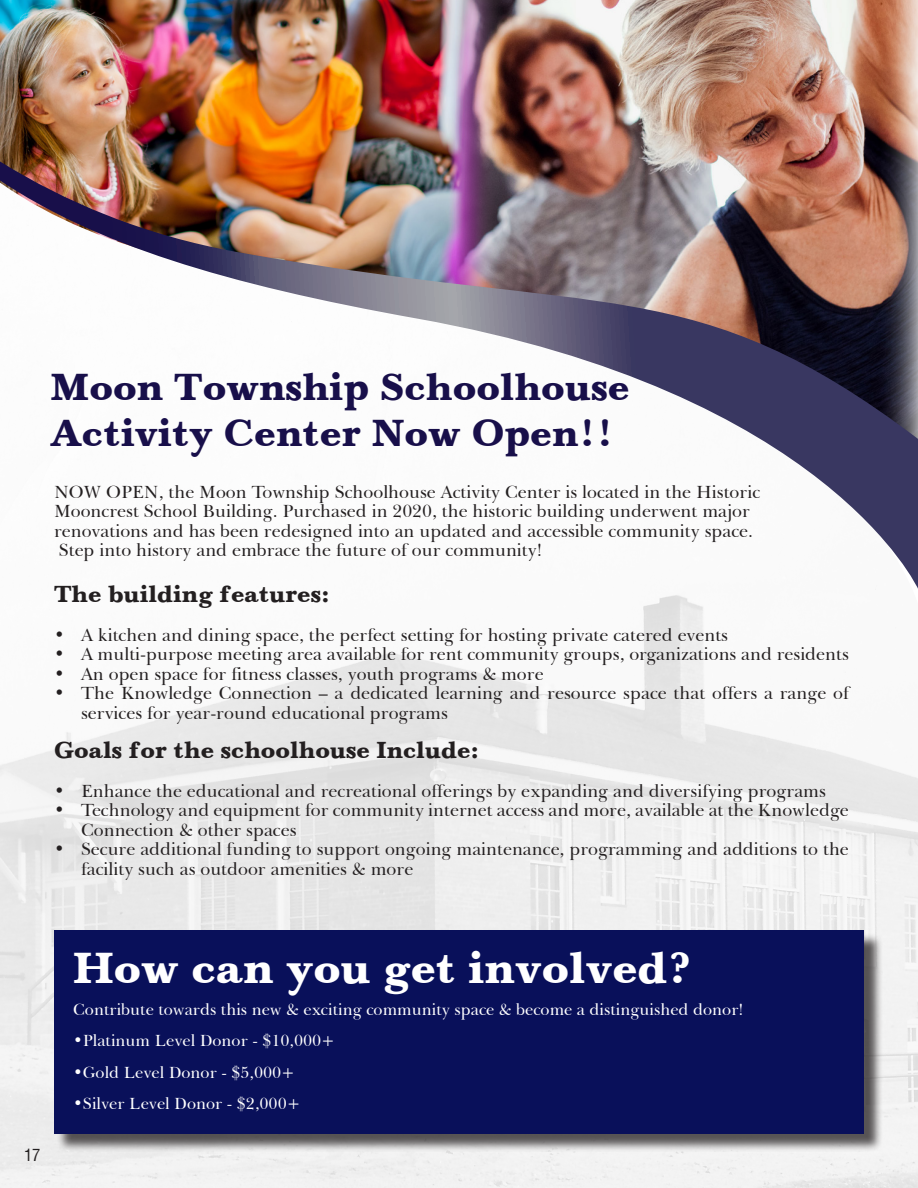
<style>
.page{position:relative;width:918px;height:1188px;background:#fff}
.page>*{position:absolute;margin:0;border:0;box-sizing:border-box;transform-origin:0 0}
.t1{font:45px "Baskerville";color:#fff}
.t2{font:39px "Baskerville";color:#180f4a}
.t3{font:24px "Baskerville";color:#231f20}
.t4{font:18px/19.5px "Baskerville BT";color:#231f20}
.t5{font:16.5px "Baskerville BT";color:#fff}
.t6{font:condensed 16.5px "Helvetica";color:#231f20}
</style>
<div class="page">
<img style="left:0;top:604px;width:918px;height:584px">
<img style="left:0;top:0;width:457px;height:161px">
<img style="left:457px;top:0;width:458px;height:161px">
<img style="left:0;top:161px;width:915px;height:422px">
<div style="left:56px;top:933px;width:827px;height:220px;background:#231f20;opacity:.75"></div>
<div style="left:54px;top:930px;width:810px;height:204px;background:#09105a"></div>
<svg style="left:915px;top:0;width:3px;height:589px;background:#97919c"></svg>
<div style="left:894px;top:874px;width:24px;height:314px;background:#231f20;opacity:.75"></div>
<p class="t2" style="left:51px;top:363px;width:581px">Moon Township Schoolhouse</p>
<p class="t2" style="left:51px;top:410px;width:565px">Activity Center Now Open!!</p>
<p class="t4" style="left:54px;top:482px;width:708px">NOW OPEN, the Moon Township Schoolhouse Activity Center is located in the Historic</p>
<p class="t4" style="left:54px;top:501px;width:697px">Mooncrest School Building. Purchased in 2020, the historic building underwent major</p>
<p class="t4" style="left:54px;top:521px;width:701px">renovations and has been redesigned into an updated and accessible community space.</p>
<p class="t4" style="left:59px;top:540px;width:485px">Step into history and embrace the future of our community!</p>
<p class="t3" style="left:54px;top:579px;width:277px">The building features:</p>
<p class="t4" style="left:54px;top:625px;width:676px">• A kitchen and dining space, the perfect setting for hosting private catered events</p>
<p class="t4" style="left:54px;top:644px;width:796px">• A multi-purpose meeting area available for rent community groups, organizations and residents</p>
<p class="t4" style="left:54px;top:664px;width:491px">• An open space for fitness classes, youth programs &amp; more</p>
<p class="t4" style="left:81px;top:683px;width:769px;text-indent:-27px">• The Knowledge Connection – a dedicated learning and resource space that offers a range of services for year-round educational programs</p>
<p class="t3" style="left:54px;top:735px;width:427px">Goals for the schoolhouse Include:</p>
<p class="t4" style="left:54px;top:781px;width:773px">• Enhance the educational and recreational offerings by expanding and diversifying programs</p>
<p class="t4" style="left:81px;top:800px;width:769px;text-indent:-27px">• Technology and equipment for community internet access and more, available at the Knowledge<br>Connection &amp; other spaces</p>
<p class="t4" style="left:81px;top:839px;width:769px;text-indent:-27px">• Secure additional funding to support ongoing maintenance, programming and additions to the facility such as outdoor amenities &amp; more</p>
<p class="t6" style="left:24px;top:1145px;width:18px">17</p>
<p class="t1" style="left:73px;top:941px;width:621px">How can you get involved?</p>
<p class="t5" style="left:73px;top:999px;width:672px">Contribute towards this new &amp; exciting community space &amp; become a distinguished donor!</p>
<p class="t5" style="left:73px;top:1030px;width:263px">•Platinum Level Donor - $10,000+</p>
<p class="t5" style="left:73px;top:1062px;width:223px">•Gold Level Donor - $5,000+</p>
<p class="t5" style="left:73px;top:1093px;width:229px">•Silver Level Donor - $2,000+</p>
</div>
